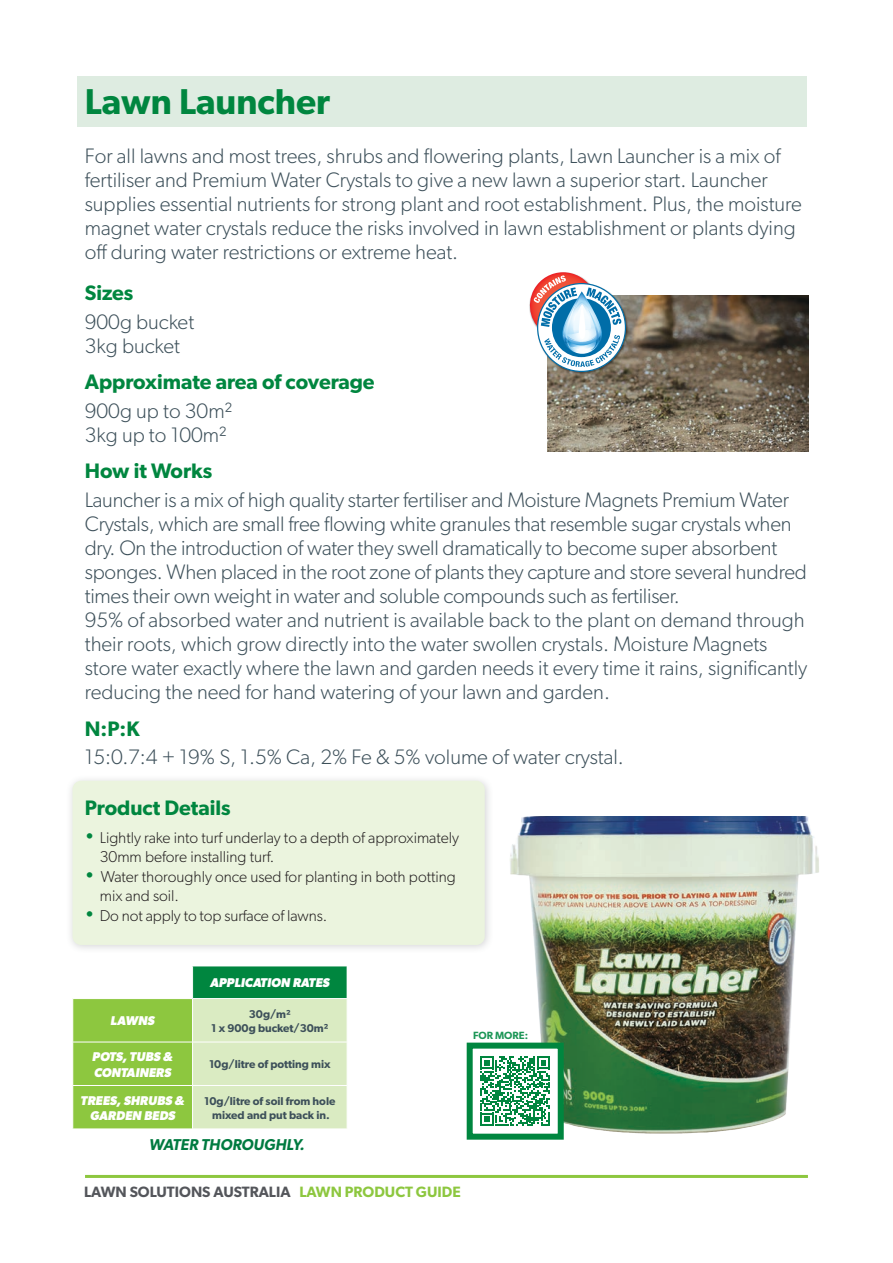
<style>
.page{position:relative;width:893px;height:1263px;background:#fff}
.page>*{position:absolute;margin:0;border:0;box-sizing:border-box;transform-origin:0 0}
.t1{font:600 36px "Gibson";color:#00863f}
.t2{font:300 21px/24px "Gibson";color:#3d505a}
.t3{font:600 21px "Gibson";color:#00863f}
.t4{font:300 15.75px "Gibson";color:#231f20}
.t5{font:italic 600 15.75px "Gibson";color:#007a40}
.t6{font:600 15px "Gibson";color:#54565b}
.t7{font:italic 700 12.75px/15.3px "Gibson";color:#fff}
.t8{font:600 11.4px/13.6px "Gibson";color:#3d505a;text-align:center}
.t9{font:600 10.5px "Gibson";color:#1d9657}
.s1{font-size:19.5px;color:#00863f}
.s2{color:#8dc73f}
</style>
<div class="page">
<hr style="left:85px;top:1175px;width:723px;height:3px;background:#8dc73f">
<div style="left:66px;top:774px;width:428px;height:181px;background:#54565b;opacity:.25"></div>
<div style="left:73px;top:781px;width:412px;height:164px;background:#ebf4de;border-radius:9px"></div>
<img style="left:548px;top:295px;width:260px;height:156px">
<div style="left:77px;top:77px;width:730px;height:50px;background:#deece1"></div>
<img style="left:510px;top:817px;width:309px;height:317px">
<img style="left:547px;top:295px;width:82px;height:79px">
<svg style="left:529px;top:272px;width:97px;height:100px"></svg>
<div style="left:193px;top:966px;width:154px;height:32px;background:#00863f"></div>
<svg style="left:73px;top:999px;width:274px;height:130px;background:#b9db8a"></svg>
<hr style="left:73px;top:1042px;width:120px;height:1px;background:#fff">
<hr style="left:193px;top:1042px;width:154px;height:1px;background:#fff">
<hr style="left:192px;top:966px;width:155px;height:1px;background:#fff">
<hr style="left:192px;top:999px;width:1px;height:43px;background:#fff">
<hr style="left:192px;top:1042px;width:1px;height:43px;background:#fff">
<hr style="left:73px;top:1085px;width:120px;height:1px;background:#fff">
<hr style="left:193px;top:1085px;width:154px;height:1px;background:#fff">
<hr style="left:192px;top:1086px;width:1px;height:43px;background:#fff">
<svg style="left:466px;top:1039px;width:101px;height:101px"></svg>
<p class="t1" style="left:85px;top:80px;width:247px">Lawn Launcher</p>
<p class="t2" style="left:85px;top:144px;width:719px">For all lawns and most trees, shrubs and flowering plants, Lawn Launcher is a mix of fertiliser and Premium Water Crystals to give a new lawn a superior start. Launcher supplies essential nutrients for strong plant and root establishment. Plus, the moisture magnet water crystals reduce the risks involved in lawn establishment or plants dying off during water restrictions or extreme heat.</p>
<p class="t3" style="left:85px;top:281px;width:50px">Sizes</p>
<p class="t2" style="left:85px;top:309px;width:111px">900g bucket</p>
<p class="t2" style="left:85px;top:333px;width:97px">3kg bucket</p>
<p class="t3" style="left:85px;top:370px;width:291px">Approximate area of coverage</p>
<p class="t2" style="left:85px;top:398px;width:149px">900g up to 30m²</p>
<p class="t2" style="left:85px;top:422px;width:143px">3kg up to 100m²</p>
<p class="t3" style="left:85px;top:459px;width:129px">How it Works</p>
<p class="t2" style="left:85px;top:487px;width:724px">Launcher is a mix of high quality starter fertiliser and Moisture Magnets Premium Water Crystals, which are small free flowing white granules that resemble sugar crystals when dry. On the introduction of water they swell dramatically to become super absorbent sponges. When placed in the root zone of plants they capture and store several hundred times their own weight in water and soluble compounds such as fertiliser.</p>
<p class="t2" style="left:85px;top:607px;width:724px">95% of absorbed water and nutrient is available back to the plant on demand through their roots, which grow directly into the water swollen crystals. Moisture Magnets store water exactly where the lawn and garden needs it every time it rains, significantly reducing the need for hand watering of your lawn and garden.</p>
<p class="t3" style="left:85px;top:716px;width:56px">N:P:K</p>
<p class="t2" style="left:85px;top:744px;width:541px">15:0.7:4 + 19% S, 1.5% Ca, 2% Fe &amp; 5% volume of water crystal.</p>
<p class="t3" style="left:85px;top:795px;width:147px">Product Details</p>
<p class="t4" style="left:85px;top:828px;width:376px"><span class="s1">•</span> Lightly rake into turf underlay to a depth of approximately</p>
<p class="t4" style="left:100px;top:847px;width:176px">30mm before installing turf.</p>
<p class="t4" style="left:85px;top:867px;width:372px"><span class="s1">•</span> Water thoroughly once used for planting in both potting</p>
<p class="t4" style="left:100px;top:886px;width:81px">mix and soil.</p>
<p class="t4" style="left:85px;top:906px;width:244px"><span class="s1">•</span> Do not apply to top surface of lawns.</p>
<p class="t7" style="left:210px;top:975px;width:121px">APPLICATION RATES</p>
<p class="t7" style="left:111px;top:1013px;width:46px">LAWNS</p>
<p class="t8" style="left:211px;top:1007px;width:119px">30g/m²<br>1 x 900g bucket/30m²</p>
<p class="t7" style="left:92px;top:1049px;width:82px">POTS, TUBS &amp;<br>CONTAINERS</p>
<p class="t8" style="left:209px;top:1057px;width:123px">10g/litre of potting mix</p>
<p class="t7" style="left:81px;top:1092px;width:106px;text-align:center">TREES, SHRUBS &amp;<br>GARDEN BEDS</p>
<p class="t8" style="left:204px;top:1094px;width:133px">10g/litre of soil from hole mixed and put back in.</p>
<p class="t5" style="left:149px;top:1135px;width:157px">WATER THOROUGHLY.</p>
<p class="t9" style="left:473px;top:1029px;width:56px">FOR MORE:</p>
<p class="t6" style="left:84px;top:1182px;width:378px">LAWN SOLUTIONS AUSTRALIA <span class="s2">LAWN PRODUCT GUIDE</span></p>
</div>
